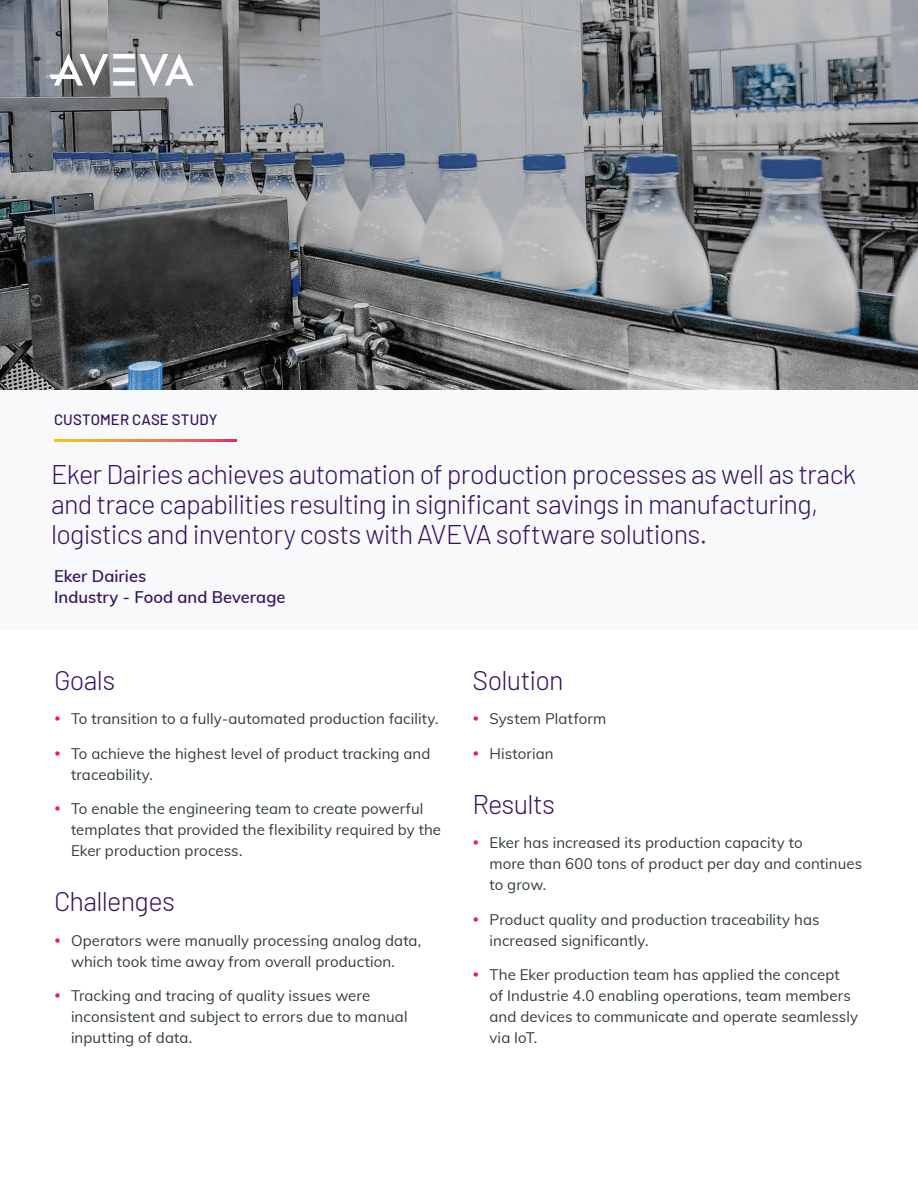
<style>
.page{position:relative;width:918px;height:1188px;background:#fff}
.page>*{position:absolute;margin:0;border:0;box-sizing:border-box;transform-origin:0 0}
.H2_Doc_Title{font:300 27px/30px "Barlow";letter-spacing:-.025em;color:#371260}
.H3_Internal_Pages{font:300 27px "Barlow";letter-spacing:-.025em;color:#371260}
.Cover_-_Company_Name{font:600 16.5px/21px "Muli";color:#371260}
.t1{font:15px/21px "Muli";letter-spacing:.005em;color:#2f3b41}
.Doc_Content_Type{font:500 15px "Barlow";letter-spacing:.01em;color:#371260}
</style>
<div class="page">
<div style="left:0;top:389px;width:918px;height:241px;background:#f8f9fa"></div>
<svg style="left:54px;top:440px;width:183px;height:1px"></svg>
<svg style="left:0;top:0;width:918px;height:390px;background:#7b7e82"></svg>
<div style="left:113px;top:81px;width:22px;height:5px;background:#fff"></div>
<hr style="left:113px;top:68px;width:22px;height:4px;background:#fff">
<div style="left:113px;top:54px;width:22px;height:5px;background:#fff"></div>
<svg style="left:49px;top:54px;width:59px;height:32px"></svg>
<svg style="left:139px;top:54px;width:55px;height:32px"></svg>
<p class="Doc_Content_Type" style="left:54px;top:408px;width:165px">CUSTOMER CASE STUDY</p>
<p class="H2_Doc_Title" style="left:51px;top:457px;width:807px">Eker Dairies achieves automation of production processes as well as track and trace capabilities resulting in significant savings in manufacturing, logistics and inventory costs with AVEVA software solutions.</p>
<p class="Cover_-_Company_Name" style="left:54px;top:565px;width:233px">Eker Dairies<br>Industry - Food and Beverage</p>
<p class="H3_Internal_Pages" style="left:54px;top:661px;width:63px">Goals</p>
<p class="t1" style="left:71px;top:708px;width:369px">To transition to a fully-automated production facility.</p>
<p class="t1" style="left:71px;top:742px;width:361px">To achieve the highest level of product tracking and traceability.</p>
<p class="t1" style="left:71px;top:798px;width:372px">To enable the engineering team to create powerful templates that provided the flexibility required by the<br>Eker production process.</p>
<p class="H3_Internal_Pages" style="left:54px;top:882px;width:122px">Challenges</p>
<p class="t1" style="left:71px;top:929px;width:352px">Operators were manually processing analog data, which took time away from overall production.</p>
<p class="t1" style="left:71px;top:984px;width:338px">Tracking and tracing of quality issues were inconsistent and subject to errors due to manual inputting of data.</p>
<p class="H3_Internal_Pages" style="left:472px;top:661px;width:93px">Solution</p>
<p class="t1" style="left:490px;top:708px;width:118px">System Platform</p>
<p class="t1" style="left:490px;top:742px;width:66px">Historian</p>
<p class="H3_Internal_Pages" style="left:472px;top:784px;width:84px">Results</p>
<p class="t1" style="left:490px;top:831px;width:374px">Eker has increased its production capacity to<br>more than 600 tons of product per day and continues to grow.</p>
<p class="t1" style="left:490px;top:908px;width:331px">Product quality and production traceability has increased significantly.</p>
<p class="t1" style="left:490px;top:963px;width:370px">The Eker production team has applied the concept<br>of Industrie 4.0 enabling operations, team members and devices to communicate and operate seamlessly via IoT.</p>
</div>
